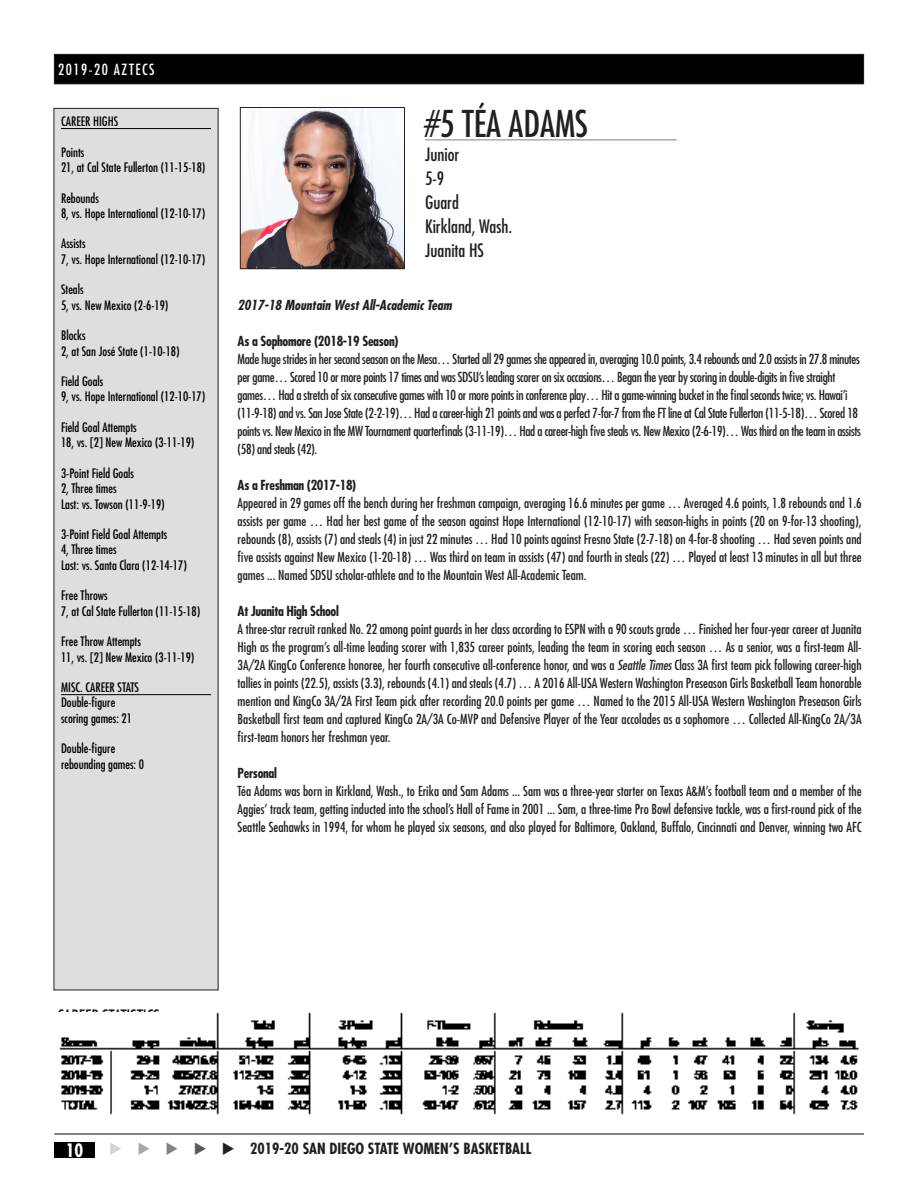
<style>
.page{position:relative;width:918px;height:1188px;background:#fff}
.page>*{position:absolute;margin:0;border:0;box-sizing:border-box;transform-origin:0 0}
.t1{font:condensed 36px "Futura Std";color:#231f20}
.t2{font:condensed 18px "Futura Std";color:#231f20}
.t3{font:700 condensed 18px "Futura Std";color:#fff}
.t4{font:700 condensed 15px "Futura Std";color:#231f20}
.t5{font:condensed 15px "Futura Std";letter-spacing:.1em;color:#fff}
.Paragraph_Style_4{font:condensed 13.5px/18px "Futura Std";letter-spacing:-.025em;color:#231f20;text-align:justify}
.Paragraph_Style_4-2{font:700 condensed 13.5px "Futura Std";letter-spacing:-.025em;color:#231f20}
.t6{font:italic 700 condensed 13.5px "Futura Std";color:#231f20}
.t7{font:condensed 12.75px "Futura Std";color:#000}
.s1{font-style:italic}
.s2{color:#d1d3d4}
.s3{color:#a7a9ac}
.s4{color:#808285}
.s5{color:#58595b}
</style>
<div class="page">
<div style="left:54px;top:1142px;width:41px;height:15px;background:#000"></div>
<hr style="left:54px;top:1134px;width:810px;height:1px;background:#000">
<hr style="left:425px;top:140px;width:252px;height:1px;background:#808285">
<div style="left:54px;top:108px;width:164px;height:882px;background:#dddedf"></div>
<hr style="left:61px;top:128px;width:150px;height:1px;background:#000">
<hr style="left:61px;top:694px;width:150px;height:1px;background:#000">
<img style="left:242px;top:109px;width:161px;height:158px">
<div style="left:240px;top:107px;width:165px;height:162px;border:1px solid #231f20"></div>
<div style="left:54px;top:54px;width:810px;height:30px;background:#000"></div>
<div style="left:54px;top:54px;width:810px;height:30px;border:1px solid #231f20"></div>
<img style="left:59px;top:1012px;width:800px;height:103px">
<p class="t5" style="left:58px;top:61px;width:98px">2019-20 AZTECS</p>
<p class="t7" style="left:61px;top:114px;width:59px">CAREER HIGHS</p>
<p class="t7" style="left:61px;top:144px;width:25px">Points</p>
<p class="t7" style="left:61px;top:160px;width:146px">21, at Cal State Fullerton (11-15-18)</p>
<p class="t7" style="left:61px;top:190px;width:39px">Rebounds</p>
<p class="t7" style="left:61px;top:205px;width:146px">8, vs. Hope International (12-10-17)</p>
<p class="t7" style="left:61px;top:236px;width:26px">Assists</p>
<p class="t7" style="left:61px;top:251px;width:146px">7, vs. Hope International (12-10-17)</p>
<p class="t7" style="left:61px;top:282px;width:24px">Steals</p>
<p class="t7" style="left:61px;top:297px;width:109px">5, vs. New Mexico (2-6-19)</p>
<p class="t7" style="left:61px;top:328px;width:26px">Blocks</p>
<p class="t7" style="left:61px;top:343px;width:120px">2, at San José State (1-10-18)</p>
<p class="t7" style="left:61px;top:374px;width:44px">Field Goals</p>
<p class="t7" style="left:61px;top:389px;width:146px">9, vs. Hope International (12-10-17)</p>
<p class="t7" style="left:61px;top:420px;width:77px">Field Goal Attempts</p>
<p class="t7" style="left:61px;top:435px;width:135px">18, vs. [2] New Mexico (3-11-19)</p>
<p class="t7" style="left:61px;top:466px;width:75px">3-Point Field Goals</p>
<p class="t7" style="left:61px;top:481px;width:57px">2, Three times</p>
<p class="t7" style="left:61px;top:496px;width:105px">Last: vs. Towson (11-9-19)</p>
<p class="t7" style="left:61px;top:527px;width:108px">3-Point Field Goal Attempts</p>
<p class="t7" style="left:61px;top:542px;width:57px">4, Three times</p>
<p class="t7" style="left:61px;top:557px;width:127px">Last: vs. Santa Clara (12-14-17)</p>
<p class="t7" style="left:61px;top:588px;width:48px">Free Throws</p>
<p class="t7" style="left:61px;top:603px;width:141px">7, at Cal State Fullerton (11-15-18)</p>
<p class="t7" style="left:61px;top:634px;width:81px">Free Throw Attempts</p>
<p class="t7" style="left:61px;top:649px;width:135px">11, vs. [2] New Mexico (3-11-19)</p>
<p class="t7" style="left:61px;top:680px;width:80px">MISC. CAREER STATS</p>
<p class="t7" style="left:61px;top:695px;width:56px">Double-figure</p>
<p class="t7" style="left:61px;top:710px;width:73px">scoring games: 21</p>
<p class="t7" style="left:61px;top:741px;width:56px">Double-figure</p>
<p class="t7" style="left:61px;top:756px;width:84px">rebounding games: 0</p>
<p class="t1" style="left:425px;top:102px;width:164px">#5 TÉA ADAMS</p>
<p class="t2" style="left:425px;top:143px;width:36px">Junior</p>
<p class="t2" style="left:425px;top:167px;width:21px">5-9</p>
<p class="t2" style="left:425px;top:191px;width:35px">Guard</p>
<p class="t2" style="left:425px;top:215px;width:88px">Kirkland, Wash.</p>
<p class="t2" style="left:425px;top:239px;width:60px">Juanita HS</p>
<p class="t6" style="left:238px;top:297px;width:216px">2017-18 Mountain West All-Academic Team</p>
<p class="Paragraph_Style_4-2" style="left:238px;top:333px;width:162px">As a Sophomore (2018-19 Season)</p>
<p class="Paragraph_Style_4" style="left:238px;top:350px;width:625px;text-align:left">Made huge strides in her second season on the Mesa… Started all 29 games she appeared in, averaging 10.0 points, 3.4 rebounds and 2.0 assists in 27.8 minutes per game… Scored 10 or more points 17 times and was SDSU’s leading scorer on six occasions… Began the year by scoring in double-digits in five straight games… Had a stretch of six consecutive games with 10 or more points in conference play… Hit a game-winning bucket in the final seconds twice; vs. Hawai’i (11-9-18) and vs. San Jose State (2-2-19)… Had a career-high 21 points and was a perfect 7-for-7 from the FT line at Cal State Fullerton (11-5-18)… Scored 18 points vs. New Mexico in the MW Tournament quarterfinals (3-11-19)… Had a career-high five steals vs. New Mexico (2-6-19)… Was third on the team in assists (58) and steals (42).</p>
<p class="Paragraph_Style_4-2" style="left:238px;top:477px;width:120px">As a Freshman (2017-18)</p>
<p class="Paragraph_Style_4" style="left:238px;top:494px;width:626px">Appeared in 29 games off the bench during her freshman campaign, averaging 16.6 minutes per game … Averaged 4.6 points, 1.8 rebounds and 1.6 assists per game … Had her best game of the season against Hope International (12-10-17) with season-highs in points (20 on 9-for-13 shooting), rebounds (8), assists (7) and steals (4) in just 22 minutes … Had 10 points against Fresno State (2-7-18) on 4-for-8 shooting … Had seven points and five assists against New Mexico (1-20-18) … Was third on team in assists (47) and fourth in steals (22) … Played at least 13 minutes in all but three games ... Named SDSU scholar-athlete and to the Mountain West All-Academic Team.</p>
<p class="Paragraph_Style_4-2" style="left:238px;top:603px;width:103px">At Juanita High School</p>
<p class="Paragraph_Style_4" style="left:238px;top:620px;width:626px">A three-star recruit ranked No. 22 among point guards in her class according to ESPN with a 90 scouts grade … Finished her four-year career at Juanita High as the program’s all-time leading scorer with 1,835 career points, leading the team in scoring each season … As a senior, was a first-team All-3A/2A KingCo Conference honoree, her fourth consecutive all-conference honor, and was a <span class="s1">Seattle Times</span> Class 3A first team pick following career-high tallies in points (22.5), assists (3.3), rebounds (4.1) and steals (4.7) … A 2016 All-USA Western Washington Preseason Girls Basketball Team honorable mention and KingCo 3A/2A First Team pick after recording 20.0 points per game … Named to the 2015 All-USA Western Washington Preseason Girls Basketball first team and captured KingCo 2A/3A Co-MVP and Defensive Player of the Year accolades as a sophomore … Collected All-KingCo 2A/3A first-team honors her freshman year.</p>
<p class="Paragraph_Style_4-2" style="left:238px;top:765px;width:41px">Personal</p>
<p class="Paragraph_Style_4" style="left:238px;top:782px;width:626px">Téa Adams was born in Kirkland, Wash., to Erika and Sam Adams ... Sam was a three-year starter on Texas A&amp;M’s football team and a member of the Aggies’ track team, getting inducted into the school’s Hall of Fame in 2001 ... Sam, a three-time Pro Bowl defensive tackle, was a first-round pick of the Seattle Seahawks in 1994, for whom he played six seasons, and also played for Baltimore, Oakland, Buffalo, Cincinnati and Denver, winning two AFC</p>
<p class="t2" style="left:57px;top:1006px;width:104px">CAREER STATISTICS</p>
<h2 class="t3" style="left:66px;top:1139px;width:19px">10</h2>
<p class="t4" style="left:109px;top:1139px;width:424px"><span class="s2">◆</span> <span class="s3">◆</span> <span class="s4">◆</span> <span class="s5">◆</span> ◆ 2019-20 SAN DIEGO STATE WOMEN’S BASKETBALL</p>
</div>
